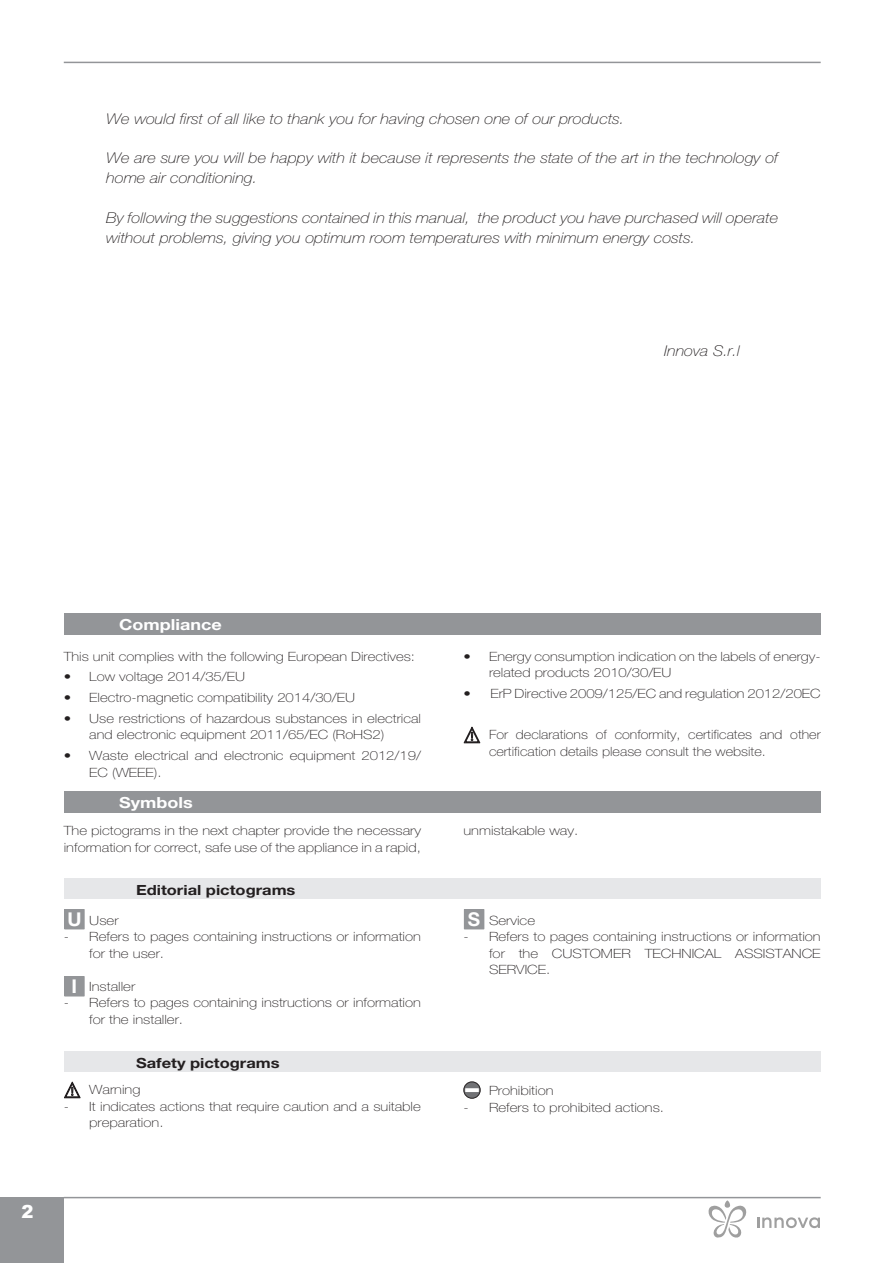
<style>
.page{position:relative;width:893px;height:1263px;background:#fff}
.page>*{position:absolute;margin:0;border:0;box-sizing:border-box;transform-origin:0 0}
.t1{font:700 19.05px "Helvetica Neue LT Std";color:#fff}
.t2{font:900 18px "Arial";color:#fff}
.Capitolo_non_numerat{font:700 15.3px "Helvetica Neue LT Std";color:#fff;scale:1.18 1}
.t3{font:italic 100 14.85px/19.8px "Helvetica Neue LT Std";color:#231f20;scale:1.11 1}
.Paragrafo{font:700 14.1px "Helvetica Neue LT Std";color:#231f20;scale:1.18 1}
.Rientro_Testo{font:100 12.75px/16.5px "Helvetica Neue LT Std";color:#231f20;scale:1.18 1}
.Rientro_Testo-2{font:100 12.75px/16.5px "Helvetica Neue LT Std";color:#231f20;scale:1.16 1}
.Testo{font:100 12.75px/16.5px "Helvetica Neue LT Std";color:#231f20;scale:1.18 1}
.Testo-2{font:100 12.75px "Helvetica Neue LT Std";color:#231f20;scale:1.16 1}
.Testo-3{font:100 12.75px/16.5px "Helvetica Neue LT Std";color:#231f20;scale:1.13 1}
</style>
<div class="page">
<hr style="left:64px;top:1197px;width:757px;height:1px;background:#939598">
<div style="left:0;top:1197px;width:64px;height:66px;background:#939598"></div>
<svg style="left:757px;top:1217px;width:63px;height:11px"></svg>
<svg style="left:708px;top:1205px;width:39px;height:32px"></svg>
<svg style="left:725px;top:1200px;width:5px;height:8px"></svg>
<hr style="left:64px;top:62px;width:757px;height:1px;background:#939598">
<div style="left:64px;top:613px;width:757px;height:22px;background:#939598"></div>
<div style="left:64px;top:791px;width:757px;height:21px;background:#939598"></div>
<div style="left:64px;top:879px;width:757px;height:20px;background:#e6e7e9"></div>
<div style="left:64px;top:1051px;width:757px;height:21px;background:#e6e7e9"></div>
<svg style="left:463px;top:727px;width:17px;height:16px"></svg>
<div style="left:65px;top:909px;width:19px;height:20px;background:#939598"></div>
<div style="left:64px;top:909px;width:21px;height:20px;border:1px solid #939598"></div>
<div style="left:65px;top:976px;width:19px;height:20px;background:#939598"></div>
<div style="left:64px;top:976px;width:21px;height:20px;border:1px solid #939598"></div>
<div style="left:464px;top:909px;width:20px;height:20px;background:#939598"></div>
<svg style="left:64px;top:1081px;width:17px;height:17px"></svg>
<div style="left:464px;top:1082px;width:16px;height:16px;background:#717275;border-radius:50%"></div>
<div style="left:463px;top:1081px;width:17px;height:17px;border:1px solid #231f20;border-radius:50%"></div>
<svg style="left:465px;top:1088px;width:14px;height:4px"></svg>
<p class="t3" style="left:106px;top:109px;width:468px">We would first of all like to thank you for having chosen one of our products.</p>
<p class="t3" style="left:106px;top:148px;width:607px">We are sure you will be happy with it because it represents the state of the art in the technology of home air conditioning.</p>
<p class="t3" style="left:106px;top:208px;width:607px">By following the suggestions contained in this manual, the product you have purchased will operate without problems, giving you optimum room temperatures with minimum energy costs.</p>
<p class="t3" style="left:664px;top:341px;width:70px">Innova S.r.l</p>
<h2 class="t2" style="left:22px;top:1199px;width:14px">2</h2>
<p class="Capitolo_non_numerat" style="left:119px;top:615px;width:88px">Compliance</p>
<p class="Testo-2" style="left:64px;top:649px;width:304px">This unit complies with the following European Directives:</p>
<p class="Rientro_Testo-2" style="left:64px;top:668px;width:158px">• Low voltage 2014/35/EU</p>
<p class="Rientro_Testo-2" style="left:64px;top:689px;width:253px">• Electro-magnetic compatibility 2014/30/EU</p>
<p class="Rientro_Testo-2" style="left:89px;top:710px;width:287px;text-indent:-26px">• Use restrictions of hazardous substances in electrical and electronic equipment 2011/65/EC (RoHS2)</p>
<p class="Rientro_Testo-2" style="left:89px;top:747px;width:287px;text-indent:-26px">• Waste electrical and electronic equipment 2012/19/<br>EC (WEEE).</p>
<p class="Capitolo_non_numerat" style="left:119px;top:793px;width:64px">Symbols</p>
<p class="Rientro_Testo-2" style="left:489px;top:648px;width:287px;text-indent:-26px">• Energy consumption indication on the labels of energy&shy;related products 2010/30/EU</p>
<p class="Testo-2" style="left:463px;top:686px;width:309px">• ErP Directive 2009/125/EC and regulation 2012/20EC</p>
<p class="Testo-3" style="left:489px;top:726px;width:295px">For declarations of conformity, certificates and other certification details please consult the website.</p>
<p class="Testo" style="left:64px;top:822px;width:304px">The pictograms in the next chapter provide the necessary information for correct, safe use of the appliance in a rapid,</p>
<p class="Testo" style="left:463px;top:822px;width:99px">unmistakable way.</p>
<p class="Paragrafo" style="left:136px;top:881px;width:137px">Editorial pictograms</p>
<p class="t1" style="left:67px;top:907px;width:16px">U</p>
<p class="Rientro_Testo" style="left:89px;top:912px;width:26px">User</p>
<p class="Rientro_Testo" style="left:89px;top:929px;width:283px;text-indent:-26px">- Refers to pages containing instructions or information for the user.</p>
<p class="t1" style="left:72px;top:975px;width:7px">I</p>
<p class="Rientro_Testo" style="left:89px;top:978px;width:40px">Installer</p>
<p class="Rientro_Testo" style="left:89px;top:995px;width:283px;text-indent:-26px">- Refers to pages containing instructions or information for the installer.</p>
<p class="Paragrafo" style="left:136px;top:1054px;width:123px">Safety pictograms</p>
<p class="Rientro_Testo" style="left:89px;top:1081px;width:45px">Warning</p>
<p class="Rientro_Testo" style="left:89px;top:1098px;width:283px;text-indent:-26px">- It indicates actions that require caution and a suitable preparation.</p>
<p class="t1" style="left:468px;top:907px;width:14px">S</p>
<p class="Rientro_Testo" style="left:489px;top:912px;width:41px">Service</p>
<p class="Rientro_Testo" style="left:489px;top:929px;width:283px;text-align:justify;text-indent:-26px">- Refers to pages containing instructions or information for the CUSTOMER TECHNICAL ASSISTANCE SERVICE.</p>
<p class="Rientro_Testo" style="left:489px;top:1082px;width:56px">Prohibition</p>
<p class="Rientro_Testo" style="left:463px;top:1099px;width:172px">- Refers to prohibited actions.</p>
</div>
